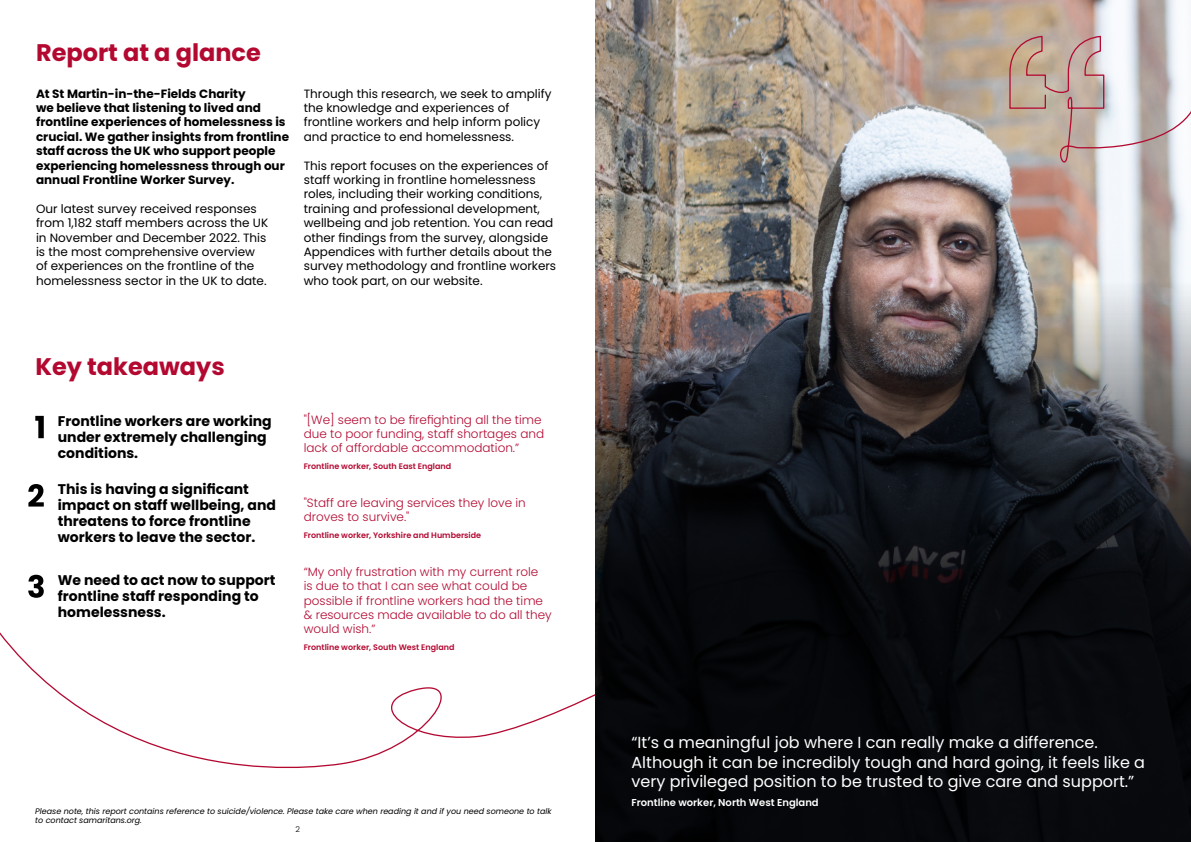
<style>
.page{position:relative;width:1191px;height:842px;background:#fff}
.page>*{position:absolute;margin:0;border:0;box-sizing:border-box;transform-origin:0 0}
.t1{font:700 24px "Poppins";color:#b30931}
.t2{font:16px/19.2px "Poppins";color:#fff}
.t3{font:700 14px/16px "Poppins";color:#000}
.t4{font:12px/14.4px "Poppins";color:#000}
.t5{font:300 12px/14.4px "Poppins";color:#b30931}
.t6{font:700 12px/14.4px "Poppins";color:#000}
.t7{font:600 10px "Poppins";color:#fff}
.t8{font:italic 8px/9.6px "Poppins";color:#000}
.t9{font:600 8px "Poppins";color:#b30931}
.t10{font:300 8px "Poppins";color:#000}
</style>
<div class="page">
<svg style="left:0;top:574px;width:595px;height:194px"></svg>
<svg style="left:28px;top:484px;width:16px;height:22px"></svg>
<svg style="left:35px;top:416px;width:9px;height:22px"></svg>
<svg style="left:28px;top:575px;width:16px;height:23px"></svg>
<img style="left:595px;top:0;width:596px;height:282px">
<svg style="left:595px;top:282px;width:596px;height:560px;fill:#090b0e"></svg>
<svg style="left:1008px;top:35px;width:183px;height:142px"></svg>
<h1 class="t1" style="left:36px;top:39px;width:226px">Report at a glance</h1>
<p class="t6" style="left:36px;top:86px;width:254px">At St Martin-in-the-Fields Charity<br>we believe that listening to lived and frontline experiences of homelessness is crucial. We gather insights from frontline staff across the UK who support people experiencing homelessness through our annual Frontline Worker Survey.</p>
<p class="t4" style="left:36px;top:201px;width:234px">Our latest survey received responses from 1,182 staff members across the UK in November and December 2022. This is the most comprehensive overview of experiences on the frontline of the homelessness sector in the UK to date.</p>
<p class="t4" style="left:304px;top:86px;width:249px">Through this research, we seek to amplify the knowledge and experiences of frontline workers and help inform policy and practice to end homelessness.</p>
<p class="t4" style="left:304px;top:158px;width:254px">This report focuses on the experiences of staff working in frontline homelessness roles, including their working conditions, training and professional development, wellbeing and job retention. You can read other findings from the survey, alongside Appendices with further details about the survey methodology and frontline workers who took part, on our website.</p>
<h1 class="t1" style="left:35px;top:353px;width:191px">Key takeaways</h1>
<p class="t3" style="left:58px;top:413px;width:215px">Frontline workers are working under extremely challenging conditions.</p>
<p class="t3" style="left:58px;top:481px;width:220px">This is having a significant impact on staff wellbeing, and threatens to force frontline workers to leave the sector.</p>
<p class="t3" style="left:58px;top:572px;width:219px">We need to act now to support frontline staff responding to homelessness.</p>
<p class="t5" style="left:304px;top:412px;width:242px">"[We] seem to be firefighting all the time due to poor funding, staff shortages and lack of affordable accommodation.”</p>
<p class="t9" style="left:304px;top:462px;width:149px">Frontline worker, South East England</p>
<p class="t5" style="left:304px;top:496px;width:224px">"Staff are leaving services they love in droves to survive."</p>
<p class="t9" style="left:304px;top:531px;width:179px">Frontline worker, Yorkshire and Humberside</p>
<p class="t5" style="left:304px;top:564px;width:250px">“My only frustration with my current role<br>is due to that I can see what could be possible if frontline workers had the time &amp; resources made available to do all they would wish.”</p>
<p class="t9" style="left:304px;top:643px;width:152px">Frontline worker, South West England</p>
<p class="t8" style="left:35px;top:806px;width:518px">Please note, this report contains reference to suicide/violence. Please take care when reading it and if you need someone to talk to contact samaritans.org.</p>
<p class="t10" style="left:295px;top:824px;width:6px">2</p>
<h2 class="t2" style="left:631px;top:733px;width:515px">“It’s a meaningful job where I can really make a difference.<br>Although it can be incredibly tough and hard going, it feels like a very privileged position to be trusted to give care and support.”</h2>
<p class="t7" style="left:631px;top:797px;width:189px">Frontline worker, North West England</p>
</div>
